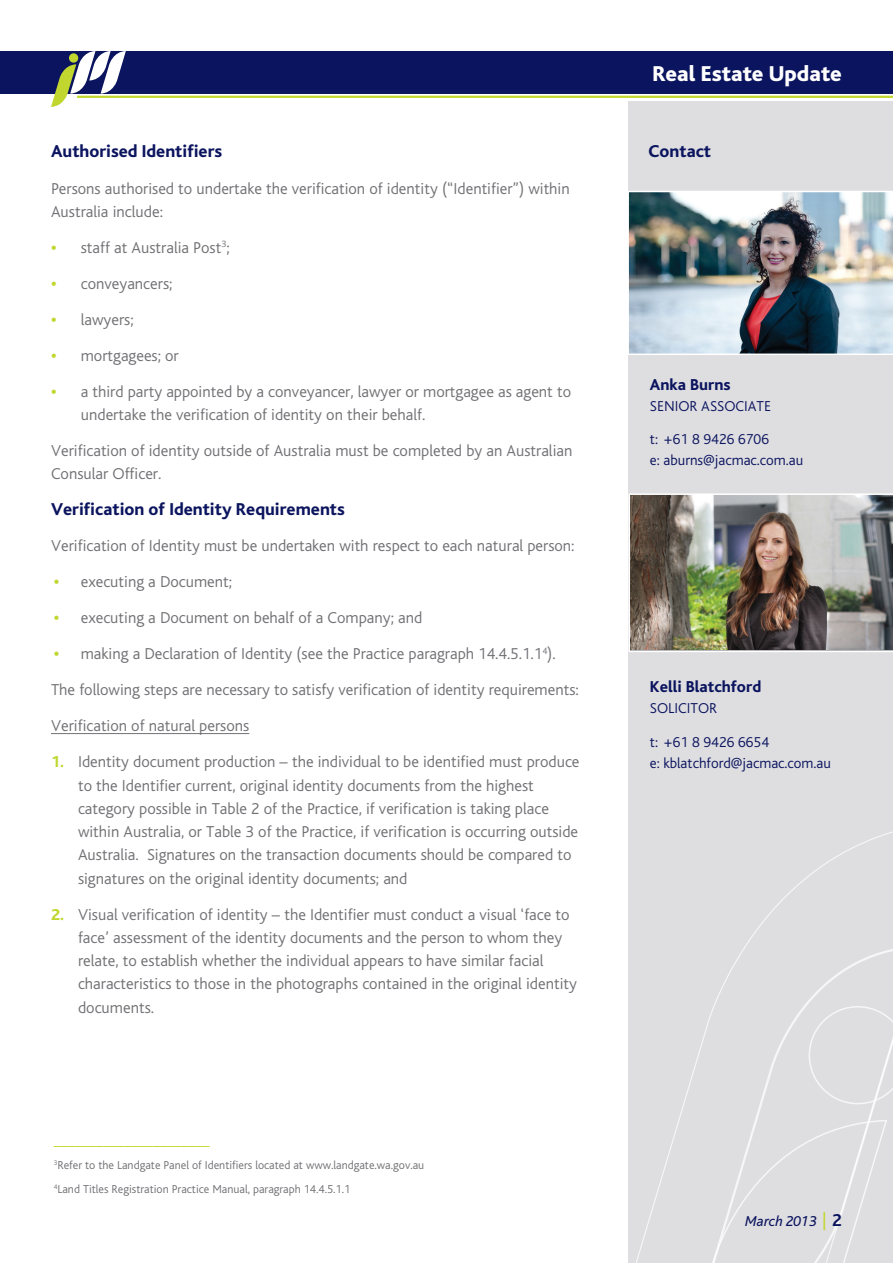
<style>
.page{position:relative;width:893px;height:1263px;background:#fff}
.page>*{position:absolute;margin:0;border:0;box-sizing:border-box;transform-origin:0 0}
.Area_of_Expertise{font:800 22.5px "Bliss";color:#fff}
.JacMac___Body_Copy_G{font:800 18px "Bliss";color:#0b145e}
.JacMac_-_Pub_Heads{font:800 18px "Bliss";color:#0b145e}
.JacMac___Body_Copy_G-2{font:300 16.5px/23.2px "Bliss";color:#717074}
.Pub_-_Secondary_Copy{font:800 16.5px "Bliss";color:#0b145e}
.JacMac_Bullets{font:300 15.75px "Bliss";color:#c1d72f}
.Pub_-_Secondary_Copy-2{font:300 15px/21px "Bliss";color:#0b145e}
.Page_Number{font:italic 15px "Bliss";color:#0b145e}
.JacMac_Bullets-2{font:300 12px "Bliss";color:#717074}
.s1{font-weight:800;color:#c1d72f}
.s2{font-style:normal;font-size:18px;color:#c1d72f}
.s3{font-weight:700;font-style:normal;font-size:18px}
</style>
<div class="page">
<div style="left:628px;top:101px;width:265px;height:1162px;background:#dedee1"></div>
<svg style="left:679px;top:831px;width:214px;height:288px"></svg>
<svg style="left:636px;top:1119px;width:251px;height:144px"></svg>
<svg style="left:809px;top:1006px;width:84px;height:98px"></svg>
<div style="left:0;top:51px;width:893px;height:43px;background:#0b145e"></div>
<svg style="left:51px;top:51px;width:75px;height:56px"></svg>
<div style="left:69px;top:53px;width:9px;height:10px;background:#c1d72f;border-radius:50%"></div>
<hr style="left:77px;top:96px;width:816px;height:2px;background:#c1d72f">
<hr style="left:51px;top:733px;width:198px;height:1px;background:#717074">
<img style="left:628px;top:191px;width:265px;height:164px">
<img style="left:628px;top:493px;width:265px;height:159px">
<p class="JacMac___Body_Copy_G" style="left:51px;top:142px;width:173px">Authorised Identifiers</p>
<p class="JacMac___Body_Copy_G-2" style="left:51px;top:177px;width:520px">Persons authorised to undertake the verification of identity (“Identifier”) within<br>Australia include:</p>
<p class="JacMac___Body_Copy_G-2" style="left:51px;top:236px;width:180px"><span class="s1">•</span> staff at Australia Post<sup>3</sup>;</p>
<p class="JacMac___Body_Copy_G-2" style="left:51px;top:272px;width:123px"><span class="s1">•</span> conveyancers;</p>
<p class="JacMac___Body_Copy_G-2" style="left:51px;top:308px;width:84px"><span class="s1">•</span> lawyers;</p>
<p class="JacMac___Body_Copy_G-2" style="left:51px;top:344px;width:129px"><span class="s1">•</span> mortgagees; or</p>
<p class="JacMac___Body_Copy_G-2" style="left:81px;top:380px;width:492px;text-indent:-30px"><span class="s1">•</span> a third party appointed by a conveyancer, lawyer or mortgagee as agent to undertake the verification of identity on their behalf.</p>
<p class="JacMac___Body_Copy_G-2" style="left:51px;top:439px;width:523px">Verification of identity outside of Australia must be completed by an Australian<br>Consular Officer.</p>
<p class="JacMac___Body_Copy_G" style="left:51px;top:500px;width:295px">Verification of Identity Requirements</p>
<p class="JacMac___Body_Copy_G-2" style="left:51px;top:535px;width:525px">Verification of Identity must be undertaken with respect to each natural person:</p>
<p class="JacMac___Body_Copy_G-2" style="left:54px;top:571px;width:180px"><span class="s1">•</span> executing a Document;</p>
<p class="JacMac___Body_Copy_G-2" style="left:54px;top:607px;width:370px"><span class="s1">•</span> executing a Document on behalf of a Company; and</p>
<p class="JacMac___Body_Copy_G-2" style="left:54px;top:643px;width:503px"><span class="s1">•</span> making a Declaration of Identity (see the Practice paragraph 14.4.5.1.1<sup>4</sup>).</p>
<p class="JacMac___Body_Copy_G-2" style="left:51px;top:679px;width:529px">The following steps are necessary to satisfy verification of identity requirements:</p>
<p class="JacMac___Body_Copy_G-2" style="left:51px;top:715px;width:200px">Verification of natural persons</p>
<p class="JacMac___Body_Copy_G-2" style="left:78px;top:751px;width:503px;text-indent:-27px"><span class="s1">1.</span> Identity document production – the individual to be identified must produce to the Identifier current, original identity documents from the highest category possible in Table 2 of the Practice, if verification is taking place within Australia, or Table 3 of the Practice, if verification is occurring outside Australia. Signatures on the transaction documents should be compared to signatures on the original identity documents; and</p>
<p class="JacMac___Body_Copy_G-2" style="left:78px;top:903px;width:500px;text-indent:-27px"><span class="s1">2.</span> Visual verification of identity – the Identifier must conduct a visual ‘face to face’ assessment of the identity documents and the person to whom they relate, to establish whether the individual appears to have similar facial characteristics to those in the photographs contained in the original identity documents.</p>
<p class="JacMac_Bullets" style="left:54px;top:1132px;width:157px">______________________</p>
<p class="JacMac_Bullets-2" style="left:54px;top:1159px;width:372px"><sup>3</sup>Refer to the Landgate Panel of Identifiers located at www.landgate.wa.gov.au</p>
<p class="JacMac_Bullets-2" style="left:54px;top:1183px;width:298px"><sup>4</sup>Land Titles Registration Practice Manual, paragraph 14.4.5.1.1</p>
<p class="Area_of_Expertise" style="left:652px;top:62px;width:191px">Real Estate Update</p>
<p class="JacMac_-_Pub_Heads" style="left:648px;top:142px;width:64px">Contact</p>
<p class="Pub_-_Secondary_Copy" style="left:650px;top:376px;width:82px">Anka Burns</p>
<p class="Pub_-_Secondary_Copy-2" style="left:650px;top:395px;width:123px">SENIOR ASSOCIATE</p>
<p class="Pub_-_Secondary_Copy-2" style="left:650px;top:429px;width:155px">t: +61 8 9426 6706<br>e: aburns@jacmac.com.au</p>
<p class="Pub_-_Secondary_Copy" style="left:650px;top:678px;width:113px">Kelli Blatchford</p>
<p class="Pub_-_Secondary_Copy-2" style="left:650px;top:698px;width:69px">SOLICITOR</p>
<p class="Pub_-_Secondary_Copy-2" style="left:650px;top:732px;width:182px">t: +61 8 9426 6654<br>e: kblatchford@jacmac.com.au</p>
<p class="Page_Number" style="left:745px;top:1213px;width:98px">March 2013 <span class="s2">|</span> <span class="s3">2</span></p>
</div>
